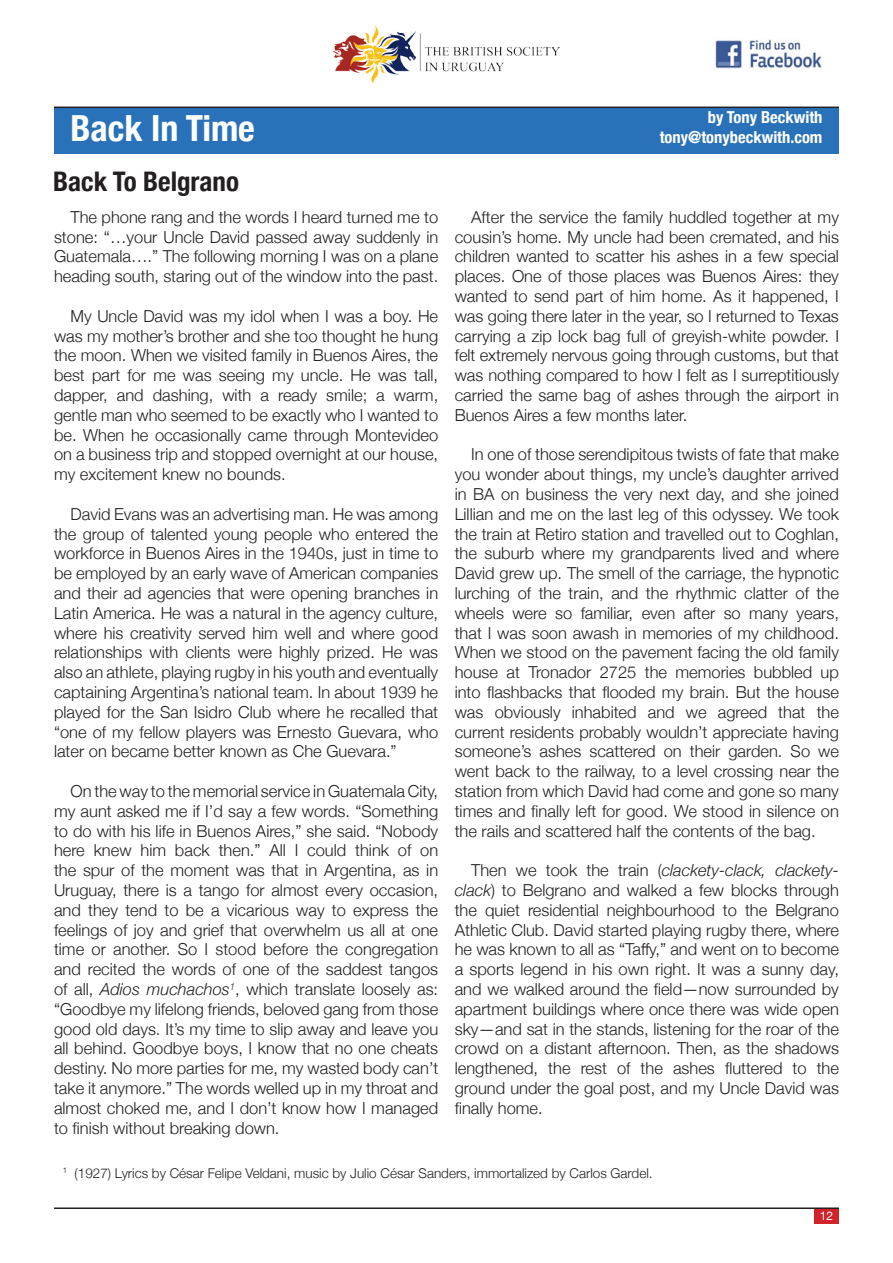
<style>
.page{position:relative;width:893px;height:1263px;background:#fff}
.page>*{position:absolute;margin:0;border:0;box-sizing:border-box;transform-origin:0 0}
.RegularTitleWhite{font:700 condensed 36px "Helvetica Neue";color:#fff}
.ColumnTitle{font:700 condensed 27px "Helvetica Neue";color:#231f20}
.NormalContent{font:300 16.5px/19.8px "Helvetica Neue";color:#231f20;text-align:justify}
.ContributorWhite{font:700 condensed 16.5px "Helvetica Neue";color:#fff}
.t1{font:300 13.5px "Helvetica Neue";color:#231f20}
.t2{font:12px "Helvetica Neue";color:#fff}
.s1{font-style:italic}
</style>
<div class="page">
<hr style="left:54px;top:1207px;width:785px;height:2px;background:#231f20">
<div style="left:54px;top:108px;width:785px;height:45px;background:#2972b9"></div>
<img style="left:332px;top:25px;width:227px;height:58px">
<hr style="left:54px;top:107px;width:785px;height:1px;background:#231f20">
<div style="left:814px;top:1209px;width:25px;height:15px;background:#d1232a"></div>
<img style="left:715px;top:40px;width:108px;height:28px">
<p class="RegularTitleWhite" style="left:70px;top:98px;width:186px">Back In Time</p>
<p class="ContributorWhite" style="left:708px;top:104px;width:116px">by Tony Beckwith</p>
<p class="ContributorWhite" style="left:660px;top:123px;width:164px">tony@tonybeckwith.com</p>
<p class="ColumnTitle" style="left:53px;top:159px;width:187px">Back To Belgrano</p>
<p class="NormalContent" style="left:54px;top:206px;width:386px;text-indent:16px">The phone rang and the words I heard turned me to stone: “…your Uncle David passed away suddenly in Guatemala….” The following morning I was on a plane heading south, staring out of the window into the past.</p>
<p class="NormalContent" style="left:54px;top:305px;width:386px;text-indent:16px">My Uncle David was my idol when I was a boy. He was my mother’s brother and she too thought he hung the moon. When we visited family in Buenos Aires, the best part for me was seeing my uncle. He was tall, dapper, and dashing, with a ready smile; a warm, gentle man who seemed to be exactly who I wanted to be. When he occasionally came through Montevideo on a business trip and stopped overnight at our house, my excitement knew no bounds.</p>
<p class="NormalContent" style="left:54px;top:503px;width:386px;text-indent:16px">David Evans was an advertising man. He was among the group of talented young people who entered the workforce in Buenos Aires in the 1940s, just in time to be employed by an early wave of American companies and their ad agencies that were opening branches in Latin America. He was a natural in the agency culture, where his creativity served him well and where good relationships with clients were highly prized. He was also an athlete, playing rugby in his youth and eventually captaining Argentina’s national team. In about 1939 he played for the San Isidro Club where he recalled that “one of my fellow players was Ernesto Guevara, who later on became better known as Che Guevara.”</p>
<p class="NormalContent" style="left:54px;top:780px;width:386px;text-indent:16px">On the way to the memorial service in Guatemala City, my aunt asked me if I’d say a few words. “Something to do with his life in Buenos Aires,” she said. “Nobody here knew him back then.” All I could think of on the spur of the moment was that in Argentina, as in Uruguay, there is a tango for almost every occasion, and they tend to be a vicarious way to express the feelings of joy and grief that overwhelm us all at one time or another. So I stood before the congregation and recited the words of one of the saddest tangos of all, <span class="s1">Adios muchachos</span><sup>1</sup>, which translate loosely as: “Goodbye my lifelong friends, beloved gang from those good old days. It’s my time to slip away and leave you all behind. Goodbye boys, I know that no one cheats destiny. No more parties for me, my wasted body can’t take it anymore.” The words welled up in my throat and almost choked me, and I don’t know how I managed to finish without breaking down.</p>
<p class="NormalContent" style="left:455px;top:206px;width:386px;text-indent:16px">After the service the family huddled together at my cousin’s home. My uncle had been cremated, and his children wanted to scatter his ashes in a few special places. One of those places was Buenos Aires: they wanted to send part of him home. As it happened, I was going there later in the year, so I returned to Texas carrying a zip lock bag full of greyish-white powder. I felt extremely nervous going through customs, but that was nothing compared to how I felt as I surreptitiously carried the same bag of ashes through the airport in Buenos Aires a few months later.</p>
<p class="NormalContent" style="left:455px;top:444px;width:386px;text-indent:16px">In one of those serendipitous twists of fate that make you wonder about things, my uncle’s daughter arrived in BA on business the very next day, and she joined Lillian and me on the last leg of this odyssey. We took the train at Retiro station and travelled out to Coghlan, the suburb where my grandparents lived and where David grew up. The smell of the carriage, the hypnotic lurching of the train, and the rhythmic clatter of the wheels were so familiar, even after so many years, that I was soon awash in memories of my childhood.<br>When we stood on the pavement facing the old family house at Tronador 2725 the memories bubbled up into flashbacks that flooded my brain. But the house was obviously inhabited and we agreed that the current residents probably wouldn’t appreciate having someone’s ashes scattered on their garden. So we went back to the railway, to a level crossing near the station from which David had come and gone so many times and finally left for good. We stood in silence on the rails and scattered half the contents of the bag.</p>
<p class="NormalContent" style="left:455px;top:859px;width:386px;text-indent:16px">Then we took the train (<span class="s1">clackety-clack, clackety&shy;clack</span>) to Belgrano and walked a few blocks through the quiet residential neighbourhood to the Belgrano Athletic Club. David started playing rugby there, where he was known to all as “Taffy,” and went on to become a sports legend in his own right. It was a sunny day, and we walked around the field—now surrounded by apartment buildings where once there was wide open sky—and sat in the stands, listening for the roar of the crowd on a distant afternoon. Then, as the shadows lengthened, the rest of the ashes fluttered to the ground under the goal post, and my Uncle David was finally home.</p>
<p class="t1" style="left:63px;top:1162px;width:591px"><sup>1</sup> (1927) Lyrics by César Felipe Veldani, music by Julio César Sanders, immortalized by Carlos Gardel.</p>
<p class="t2" style="left:820px;top:1207px;width:15px">12</p>
</div>
